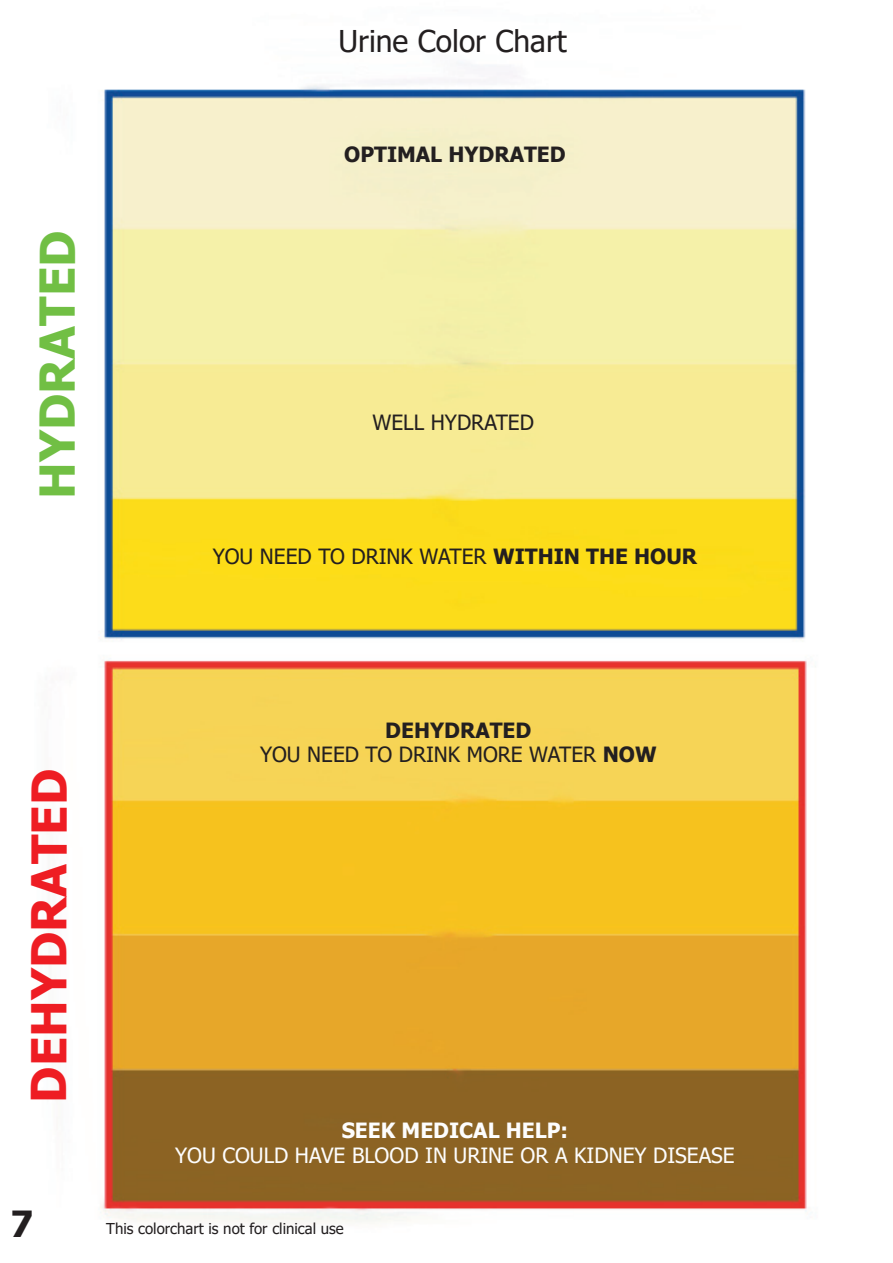
<style>
.page{position:relative;width:893px;height:1263px;background:#fff}
.page>*{position:absolute;margin:0;border:0;box-sizing:border-box;transform-origin:0 0}
.t1{font:700 48px "Tahoma";color:#ee1d23}
.t2{font:700 48px "Tahoma";color:#71bf44}
.t3{font:700 36px "Tahoma";color:#231f20}
.t4{font:30px "Tahoma";color:#231f20}
.t5{font:21px "Tahoma";color:#231f20}
.t6{font:21px "Tahoma";color:#fdfdfd}
.t7{font:700 21px "Tahoma";color:#231f20}
.t8{font:700 21px "Tahoma";color:#fdfdfd}
.t9{font:15px "Tahoma";color:#231f20}
.s1{font-weight:700}
</style>
<div class="page">
<img style="left:100px;top:63px;width:707px;height:1161px">
<p class="t2" style="left:24px;top:499px;width:270px;rotate:-90deg">HYDRATED</p>
<p class="t4" style="left:339px;top:21px;width:230px">Urine Color Chart</p>
<p class="t7" style="left:344px;top:139px;width:223px">OPTIMAL HYDRATED</p>
<p class="t5" style="left:373px;top:408px;width:163px">WELL HYDRATED</p>
<p class="t5" style="left:213px;top:542px;width:486px">YOU NEED TO DRINK WATER <span class="s1">WITHIN THE HOUR</span></p>
<p class="t1" style="left:15px;top:1103px;width:336px;rotate:-90deg">DEHYDRATED</p>
<p class="t3" style="left:11px;top:1198px;width:24px">7</p>
<p class="t7" style="left:385px;top:715px;width:148px">DEHYDRATED</p>
<p class="t5" style="left:260px;top:741px;width:398px">YOU NEED TO DRINK MORE WATER <span class="s1">NOW</span></p>
<p class="t8" style="left:342px;top:1115px;width:228px">SEEK MEDICAL HELP:</p>
<p class="t6" style="left:175px;top:1141px;width:561px">YOU COULD HAVE BLOOD IN URINE OR A KIDNEY DISEASE</p>
<p class="t9" style="left:106px;top:1219px;width:239px">This colorchart is not for clinical use</p>
</div>
